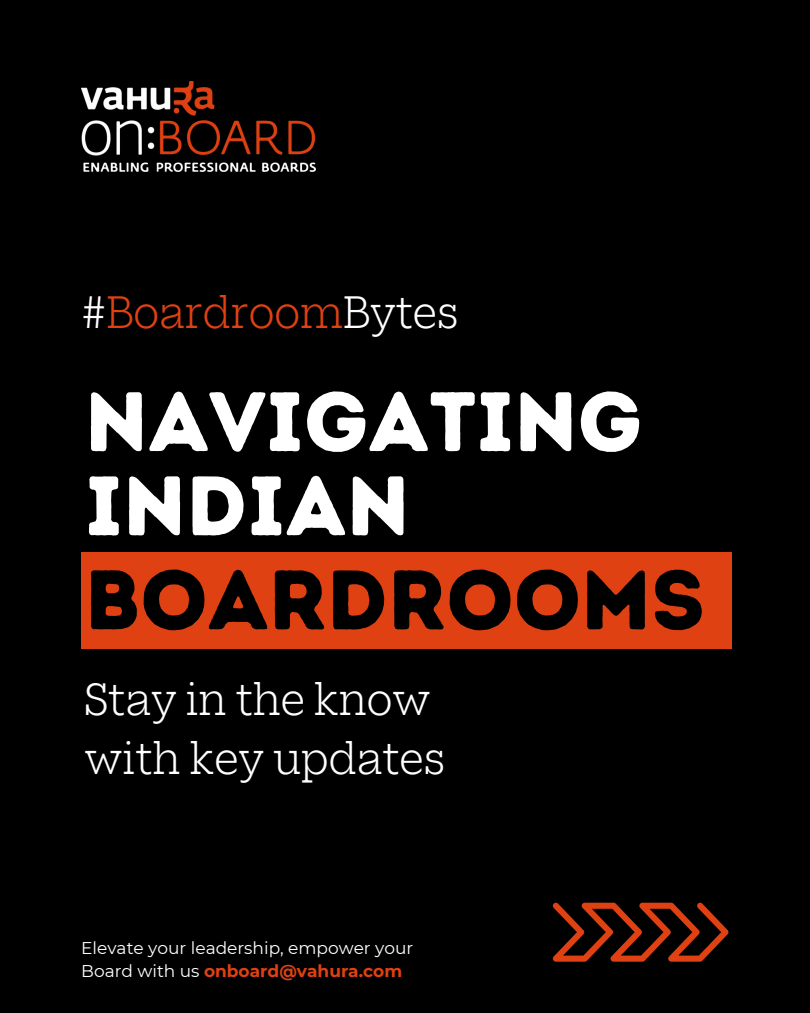
<style>
.page{position:relative;width:810px;height:1013px;background:#fff}
.page>*{position:absolute;margin:0;border:0;box-sizing:border-box;transform-origin:0 0}
.t1{font:84px "Intro Rust Base";color:#fff}
.t2{font:84px "Intro Rust Base";color:#000}
.t3{font:300 42.2px "Elizeth";color:#fff}
.t4{font:300 42.2px "Elizeth";color:#df4113}
.t5{font:17px/23.2px "Montserrat";color:#fff}
.s1{color:#fff}
.s2{font-weight:700;color:#df4113}
</style>
<div class="page">
<div style="left:0;top:0;width:810px;height:1012px;background:#000"></div>
<img style="left:81px;top:81px;width:235px;height:91px">
<div style="left:81px;top:552px;width:651px;height:96px;background:#df4113"></div>
<svg style="left:553px;top:902px;width:176px;height:59px"></svg>
<p class="t4" style="left:81px;top:284px;width:379px"><span class="s1">#</span>Boardroom<span class="s1">Bytes</span></p>
<p class="t1" style="left:85px;top:371px;width:559px">NAVIGATING</p>
<p class="t1" style="left:85px;top:455px;width:326px">INDIAN</p>
<p class="t2" style="left:85px;top:549px;width:621px">BOARDROOMS</p>
<p class="t3" style="left:85px;top:670px;width:347px">Stay in the know</p>
<p class="t3" style="left:85px;top:730px;width:362px">with key updates</p>
<p class="t5" style="left:81px;top:936px;width:334px">Elevate your leadership, empower your<br>Board with us <span class="s2">onboard@vahura.com</span></p>
</div>
